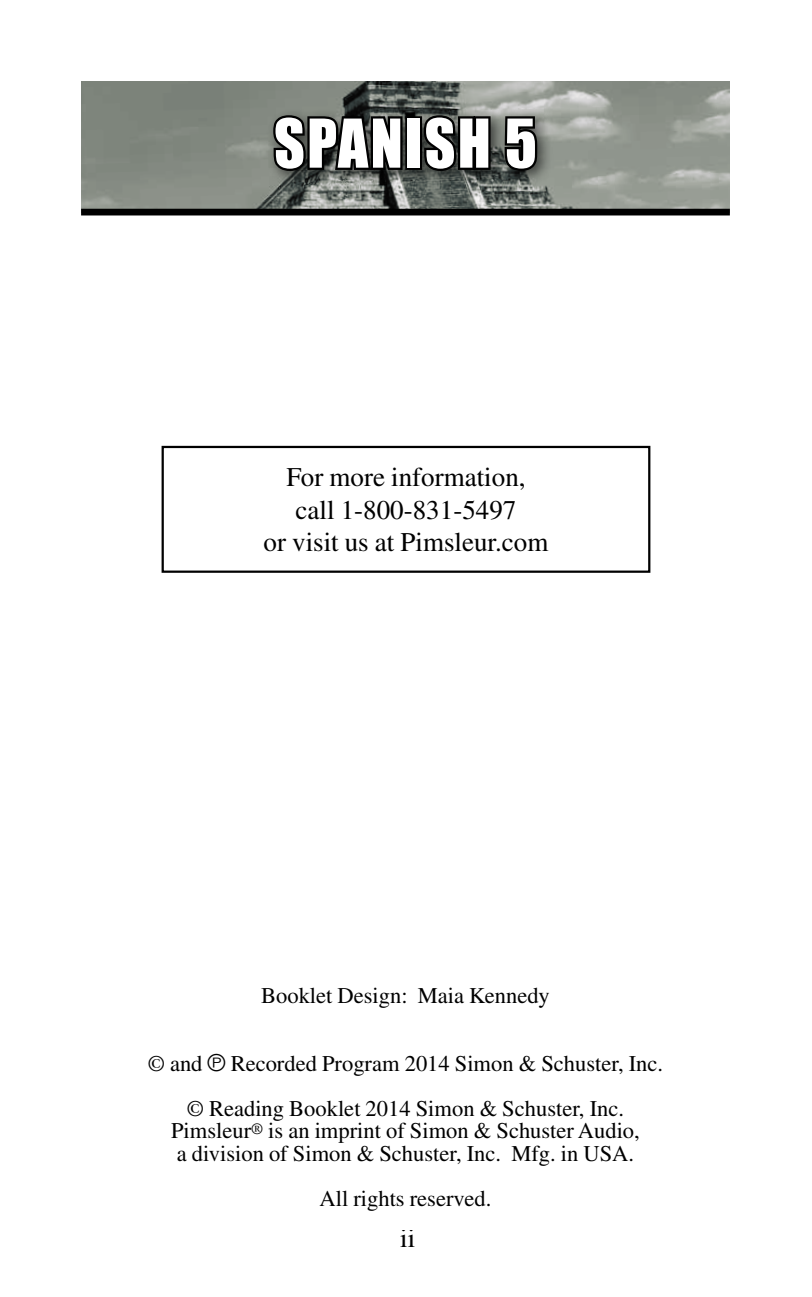
<style>
.page{position:relative;width:812px;height:1297px;background:#fff}
.page>*{position:absolute;margin:0;border:0;box-sizing:border-box;transform-origin:0 0}
.t1{font:62.1px "Impact";letter-spacing:.04em;color:#fff;scale:.96 1}
.t2{font:27px/32.6px "Times";color:#000;text-align:center}
.t3{font:22.5px/45px "Times";color:#000;text-align:center}
.s1{font-family:"Audiofont"}
</style>
<div class="page">
<img style="left:81px;top:81px;width:648px;height:128px">
<div style="left:266px;top:109px;width:287px;height:77px;background:#000;opacity:.55"></div>
<svg style="left:270px;top:86px;width:134px;height:88px;background:#3d403d"></svg>
<div style="left:405px;top:116px;width:17px;height:54px;border:4px solid #000"></div>
<svg style="left:420px;top:112px;width:72px;height:62px;background:#282a28"></svg>
<svg style="left:502px;top:114px;width:37px;height:60px;background:#313331"></svg>
<div style="left:81px;top:209px;width:648px;height:6px;background:#000"></div>
<div style="left:161px;top:445px;width:489px;height:127px;border:2px solid #000"></div>
<h1 class="t1" style="left:274px;top:95px;width:275px">SPANISH 5</h1>
<p class="t2" style="left:263px;top:460px;width:286px">For more information, call 1-800-831-5497<br>or visit us at Pimsleur.com</p>
<p class="t3" style="left:261px;top:972px;width:290px">Booklet Design: Maia Kennedy</p>
<p class="t3" style="left:148px;top:1040px;width:516px">© and <span class="s1">‰</span> Recorded Program 2014 Simon &amp; Schuster, Inc. © Reading Booklet 2014 Simon &amp; Schuster, Inc.</p>
<p class="t3" style="left:171px;top:1118px;width:470px;line-height:22.5px;text-align:left">Pimsleur<sup>®</sup> is an imprint of Simon &amp; Schuster Audio, a division of Simon &amp; Schuster, Inc. Mfg. in USA.</p>
<p class="t3" style="left:319px;top:1175px;width:173px">All rights reserved.</p>
<p class="t2" style="left:400px;top:1221px;width:17px">ii</p>
</div>
